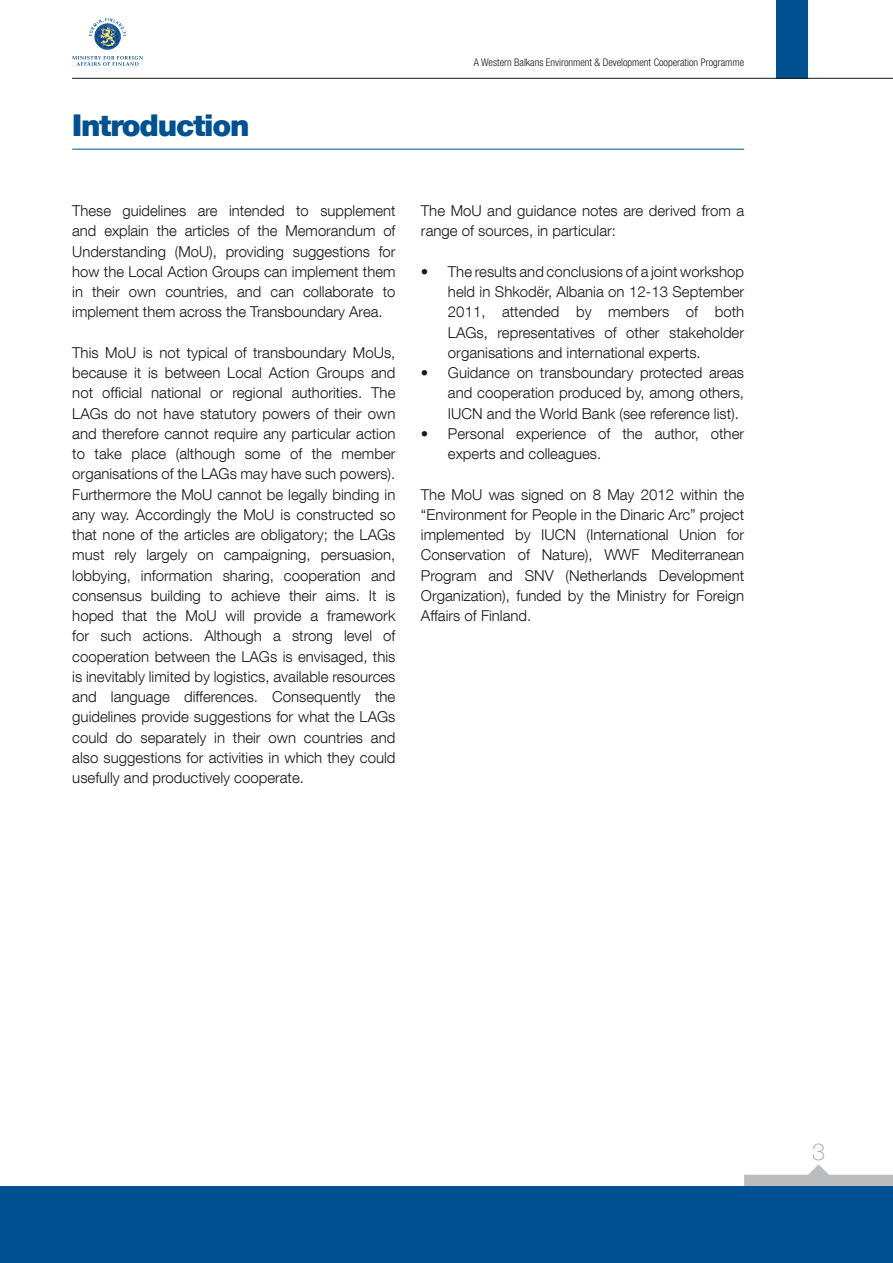
<style>
.page{position:relative;width:893px;height:1263px;background:#fff}
.page>*{position:absolute;margin:0;border:0;box-sizing:border-box;transform-origin:0 0}
.t1{font:900 30px "Helvetica Neue LT Com";letter-spacing:-.04em;color:#005192}
.t2{font:100 23.4px "Helvetica Neue LT Com";color:#9b9d9f}
.t3{font:300 15px/20.2px "Helvetica Neue LT Com";color:#1a1817;text-align:justify}
.t4{font:300 condensed 10.5px "Helvetica Neue LT Com";color:#1a1817}
</style>
<div class="page">
<div style="left:776px;top:0;width:31px;height:78px;background:#005192"></div>
<svg style="left:744px;top:1164px;width:149px;height:22px"></svg>
<hr style="left:72px;top:78px;width:821px;height:1px;background:#1a1817">
<svg style="left:72px;top:56px;width:71px;height:10px"></svg>
<svg style="left:89px;top:18px;width:37px;height:31px"></svg>
<div style="left:0;top:1186px;width:893px;height:77px;background:#005192"></div>
<hr style="left:72px;top:149px;width:672px;height:1px;background:#005192">
<h1 class="t1" style="left:72px;top:107px;width:179px">Introduction</h1>
<p class="t4" style="left:474px;top:56px;width:272px">A Western Balkans Environment &amp; Development Cooperation Programme</p>
<p class="t3" style="left:72px;top:200px;width:325px">These guidelines are intended to supplement and explain the articles of the Memorandum of Understanding (MoU), providing suggestions for how the Local Action Groups can implement them in their own countries, and can collaborate to implement them across the Transboundary Area.</p>
<p class="t3" style="left:72px;top:342px;width:325px">This MoU is not typical of transboundary MoUs, because it is between Local Action Groups and not official national or regional authorities. The LAGs do not have statutory powers of their own and therefore cannot require any particular action to take place (although some of the member organisations of the LAGs may have such powers).<br>Furthermore the MoU cannot be legally binding in any way. Accordingly the MoU is constructed so that none of the articles are obligatory; the LAGs must rely largely on campaigning, persuasion, lobbying, information sharing, cooperation and consensus building to achieve their aims. It is hoped that the MoU will provide a framework for such actions. Although a strong level of cooperation between the LAGs is envisaged, this is inevitably limited by logistics, available resources and language differences. Consequently the guidelines provide suggestions for what the LAGs could do separately in their own countries and also suggestions for activities in which they could usefully and productively cooperate.</p>
<p class="t3" style="left:421px;top:200px;width:325px">The MoU and guidance notes are derived from a range of sources, in particular:</p>
<p class="t3" style="left:448px;top:261px;width:298px;text-indent:-27px">• The results and conclusions of a joint workshop held in Shkodër, Albania on 12-13 September 2011, attended by members of both LAGs, representatives of other stakeholder organisations and international experts.</p>
<p class="t3" style="left:448px;top:362px;width:298px;text-indent:-27px">• Guidance on transboundary protected areas and cooperation produced by, among others, IUCN and the World Bank (see reference list).</p>
<p class="t3" style="left:448px;top:423px;width:298px;text-indent:-27px">• Personal experience of the author, other experts and colleagues.</p>
<p class="t3" style="left:421px;top:484px;width:325px">The MoU was signed on 8 May 2012 within the “Environment for People in the Dinaric Arc” project implemented by IUCN (International Union for Conservation of Nature), WWF Mediterranean Program and SNV (Netherlands Development Organization), funded by the Ministry for Foreign Affairs of Finland.</p>
<h2 class="t2" style="left:812px;top:1138px;width:15px">3</h2>
</div>
